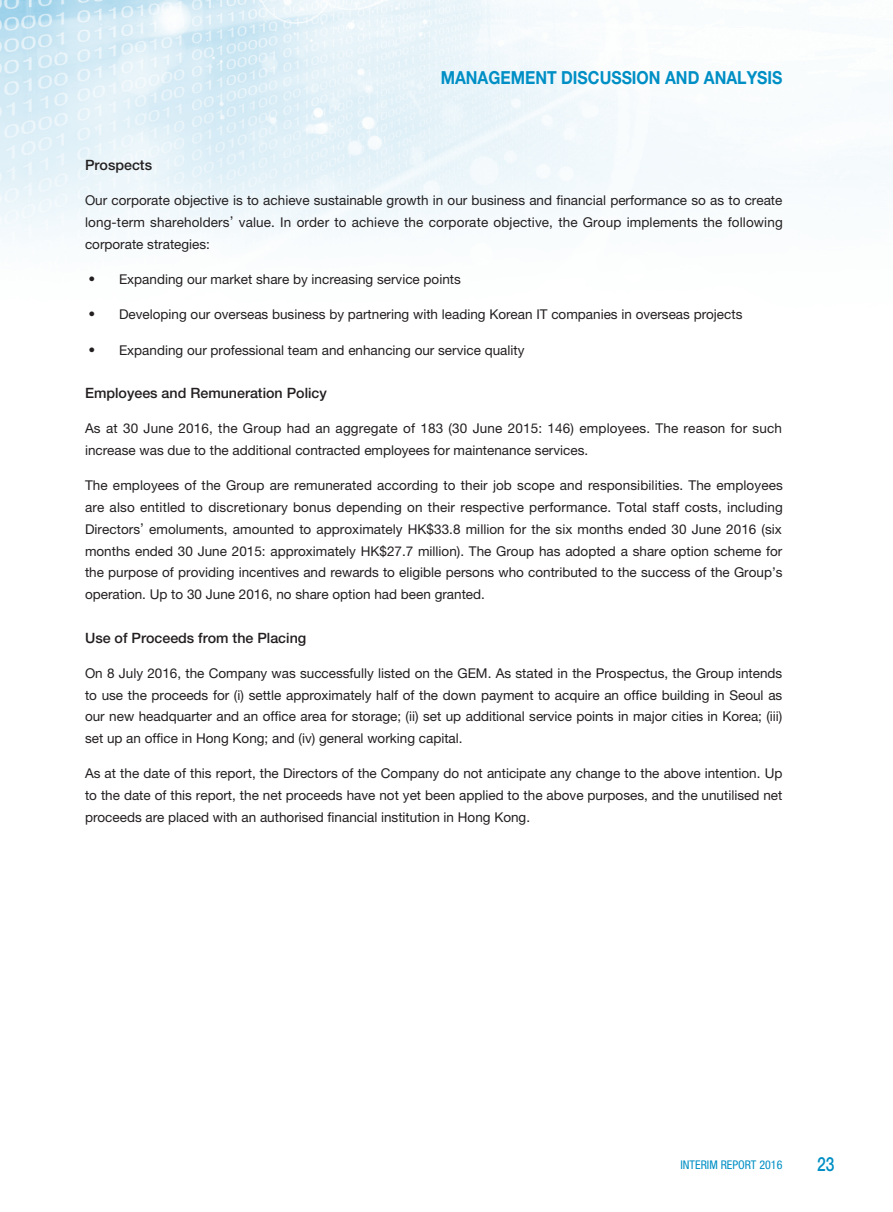
<style>
.page{position:relative;width:893px;height:1212px;background:#fff}
.page>*{position:absolute;margin:0;border:0;box-sizing:border-box;transform-origin:0 0}
.t1{font:500 19.5px "Helvetica Neue LT Std";color:#008fc5;scale:.8 1}
.t2{font:700 18px "Helvetica Neue LT Std";color:#008fc5;scale:.88 1}
._4__副標題{font:500 14.25px "Helvetica Neue LT Std";color:#231f20}
._1__內文{font:13.5px/21.8px "Helvetica Neue LT Std";color:#231f20;text-align:justify}
._1__內文-2{font:300 13.5px "M Hei HK";color:#231f20}
.t3{font:condensed 12px "Helvetica Neue LT Std";color:#008fc5}
</style>
<div class="page">
<img style="left:0;top:0;width:893px;height:241px">
<h2 class="t2" style="left:441px;top:67px;width:390px">MANAGEMENT DISCUSSION AND ANALYSIS</h2>
<p class="_4__副標題" style="left:85px;top:156px;width:69px">Prospects</p>
<p class="_1__內文" style="left:85px;top:189px;width:699px">Our corporate objective is to achieve sustainable growth in our business and financial performance so as to create long-term shareholders’ value. In order to achieve the corporate objective, the Group implements the following corporate strategies:</p>
<p class="_1__內文-2" style="left:85px;top:272px;width:15px">‧</p>
<p class="_1__內文" style="left:119px;top:268px;width:343px">Expanding our market share by increasing service points</p>
<p class="_1__內文-2" style="left:85px;top:307px;width:15px">‧</p>
<p class="_1__內文" style="left:119px;top:303px;width:625px">Developing our overseas business by partnering with leading Korean IT companies in overseas projects</p>
<p class="_1__內文-2" style="left:85px;top:343px;width:15px">‧</p>
<p class="_1__內文" style="left:119px;top:339px;width:407px">Expanding our professional team and enhancing our service quality</p>
<p class="_4__副標題" style="left:85px;top:384px;width:243px">Employees and Remuneration Policy</p>
<p class="_1__內文" style="left:85px;top:417px;width:699px">As at 30 June 2016, the Group had an aggregate of 183 (30 June 2015: 146) employees. The reason for such increase was due to the additional contracted employees for maintenance services.</p>
<p class="_1__內文" style="left:85px;top:474px;width:699px">The employees of the Group are remunerated according to their job scope and responsibilities. The employees are also entitled to discretionary bonus depending on their respective performance. Total staff costs, including Directors’ emoluments, amounted to approximately HK$33.8 million for the six months ended 30 June 2016 (six months ended 30 June 2015: approximately HK$27.7 million). The Group has adopted a share option scheme for the purpose of providing incentives and rewards to eligible persons who contributed to the success of the Group’s operation. Up to 30 June 2016, no share option had been granted.</p>
<p class="_4__副標題" style="left:85px;top:629px;width:223px">Use of Proceeds from the Placing</p>
<p class="_1__內文" style="left:85px;top:662px;width:699px">On 8 July 2016, the Company was successfully listed on the GEM. As stated in the Prospectus, the Group intends to use the proceeds for (i) settle approximately half of the down payment to acquire an office building in Seoul as our new headquarter and an office area for storage; (ii) set up additional service points in major cities in Korea; (iii) set up an office in Hong Kong; and (iv) general working capital.</p>
<p class="_1__內文" style="left:85px;top:762px;width:699px">As at the date of this report, the Directors of the Company do not anticipate any change to the above intention. Up to the date of this report, the net proceeds have not yet been applied to the above purposes, and the unutilised net proceeds are placed with an authorised financial institution in Hong Kong.</p>
<p class="t3" style="left:680px;top:1157px;width:103px">INTERIM REPORT 2016</p>
<h1 class="t1" style="left:817px;top:1152px;width:23px">23</h1>
</div>
